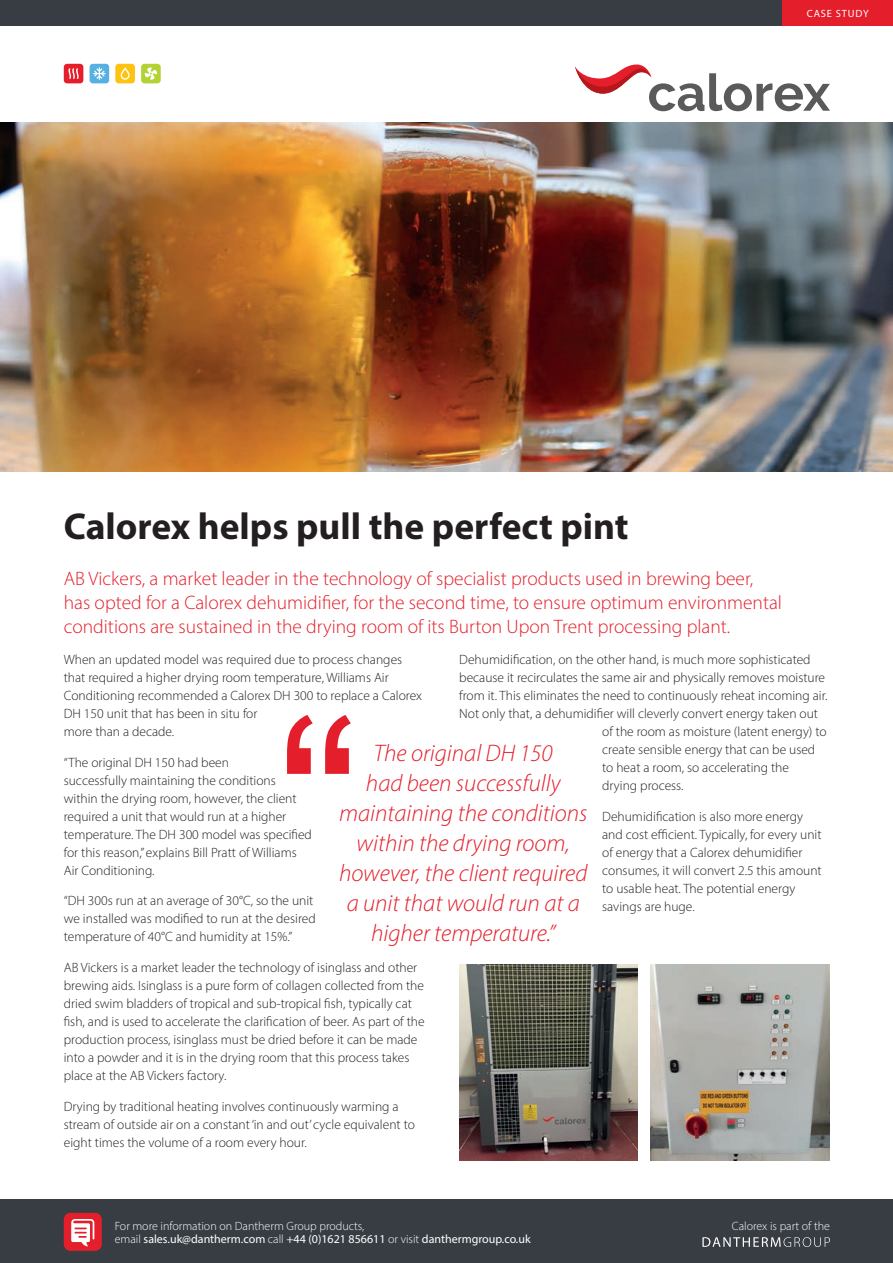
<style>
.page{position:relative;width:893px;height:1263px;background:#fff}
.page>*{position:absolute;margin:0;border:0;box-sizing:border-box;transform-origin:0 0}
.t1{font:700 37.5px "Myriad Pro";color:#231f20}
.t2{font:italic 300 24px/30px "Myriad Pro";color:#e41e2b;text-align:center}
.t3{font:300 19.5px/24px "Myriad Pro";color:#e41e2b}
.t4{font:300 13.5px/18px "Myriad Pro";color:#231f20}
.t5{font:300 12px/13.5px "Myriad Pro";color:#fff}
.t6{font:10.5px "Myriad Pro";letter-spacing:.08em;color:#fff}
.s1{font-weight:400}
</style>
<div class="page">
<svg style="left:287px;top:715px;width:64px;height:59px"></svg>
<div style="left:0;top:0;width:893px;height:26px;background:#383d44"></div>
<div style="left:90px;top:64px;width:19px;height:19px;background:#57b0e2;border-radius:3px"></div>
<svg style="left:93px;top:67px;width:12px;height:13px"></svg>
<div style="left:115px;top:64px;width:20px;height:19px;background:#fec210;border-radius:3px"></div>
<svg style="left:121px;top:67px;width:9px;height:13px"></svg>
<div style="left:64px;top:64px;width:19px;height:19px;background:#e41e2b;border-radius:3px"></div>
<svg style="left:68px;top:68px;width:11px;height:11px"></svg>
<div style="left:141px;top:64px;width:20px;height:19px;background:#b3d234;border-radius:3px"></div>
<svg style="left:145px;top:67px;width:12px;height:13px"></svg>
<div style="left:782px;top:0;width:111px;height:26px;background:#e41e2b"></div>
<svg style="left:575px;top:65px;width:255px;height:46px"></svg>
<img style="left:0;top:123px;width:893px;height:348px">
<img style="left:459px;top:965px;width:179px;height:195px">
<img style="left:651px;top:965px;width:178px;height:195px">
<div style="left:0;top:1199px;width:893px;height:64px;background:#383d44"></div>
<svg style="left:702px;top:1237px;width:128px;height:10px"></svg>
<div style="left:64px;top:1213px;width:38px;height:38px;background:#e41e2b;border-radius:7px"></div>
<svg style="left:71px;top:1219px;width:23px;height:27px"></svg>
<p class="t6" style="left:807px;top:7px;width:64px">CASE STUDY</p>
<h1 class="t1" style="left:64px;top:502px;width:566px">Calorex helps pull the perfect pint</h1>
<p class="t3" style="left:64px;top:567px;width:720px">AB Vickers, a market leader in the technology of specialist products used in brewing beer, has opted for a Calorex dehumidifier, for the second time, to ensure optimum environmental conditions are sustained in the drying room of its Burton Upon Trent processing plant.</p>
<p class="t4" style="left:459px;top:650px;width:353px">Dehumidification, on the other hand, is much more sophisticated</p>
<p class="t4" style="left:459px;top:668px;width:367px">because it recirculates the same air and physically removes moisture</p>
<p class="t4" style="left:459px;top:686px;width:370px">from it. This eliminates the need to continuously reheat incoming air.</p>
<p class="t4" style="left:459px;top:704px;width:360px">Not only that, a dehumidifier will cleverly convert energy taken out</p>
<p class="t4" style="left:602px;top:722px;width:226px">of the room as moisture (latent energy) to</p>
<p class="t4" style="left:602px;top:740px;width:215px">create sensible energy that can be used</p>
<p class="t4" style="left:602px;top:758px;width:188px">to heat a room, so accelerating the</p>
<p class="t4" style="left:602px;top:776px;width:83px">drying process.</p>
<p class="t4" style="left:602px;top:807px;width:221px">Dehumidification is also more energy and cost efficient. Typically, for every unit of energy that a Calorex dehumidifier consumes, it will convert 2.5 this amount to usable heat. The potential energy savings are huge.</p>
<p class="t4" style="left:64px;top:650px;width:360px">When an updated model was required due to process changes that required a higher drying room temperature, Williams Air Conditioning recommended a Calorex DH 300 to replace a Calorex DH 150 unit that has been in situ for<br>more than a decade.</p>
<p class="t4" style="left:64px;top:753px;width:250px">“The original DH 150 had been<br>successfully maintaining the conditions within the drying room, however, the client required a unit that would run at a higher temperature. The DH 300 model was specified for this reason,” explains Bill Pratt of Williams Air Conditioning.</p>
<p class="t4" style="left:64px;top:892px;width:253px">“DH 300s run at an average of 30°C, so the unit we installed was modified to run at the desired temperature of 40°C and humidity at 15%.”</p>
<p class="t4" style="left:64px;top:958px;width:362px">AB Vickers is a market leader the technology of isinglass and other brewing aids. Isinglass is a pure form of collagen collected from the dried swim bladders of tropical and sub-tropical fish, typically cat fish, and is used to accelerate the clarification of beer. As part of the production process, isinglass must be dried before it can be made into a powder and it is in the drying room that this process takes place at the AB Vickers factory.</p>
<p class="t4" style="left:64px;top:1097px;width:353px">Drying by traditional heating involves continuously warming a stream of outside air on a constant ‘in and out’ cycle equivalent to eight times the volume of a room every hour.</p>
<h2 class="t2" style="left:339px;top:737px;width:250px">The original DH 150<br>had been successfully maintaining the conditions within the drying room, however, the client required a unit that would run at a higher temperature.”</h2>
<p class="t5" style="left:115px;top:1219px;width:417px">For more information on Dantherm Group products,<br>email <span class="s1">sales.uk@dantherm.com</span> call <span class="s1">+44 (0)1621 856611</span> or visit <span class="s1">danthermgroup.co.uk</span></p>
<p class="t5" style="left:732px;top:1219px;width:100px">Calorex is part of the</p>
</div>
